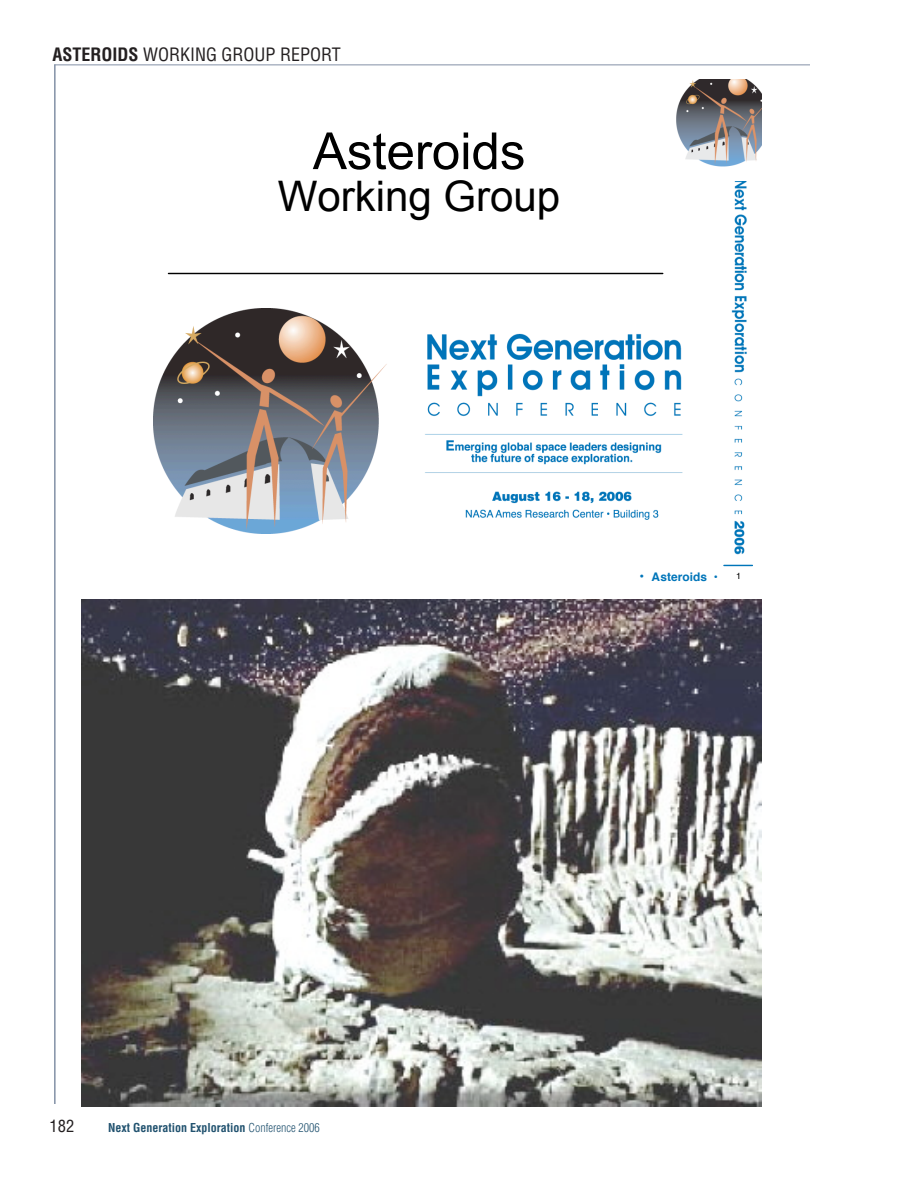
<style>
.page{position:relative;width:918px;height:1188px;background:#fff}
.page>*{position:absolute;margin:0;border:0;box-sizing:border-box;transform-origin:0 0}
.t1{font:51.15px "Arial";color:#000}
.t2{font:42.15px "Arial";color:#000}
.t3{font:condensed 18px "Helvetica";color:#231f20}
.t4{font:condensed 16.5px "Helvetica";color:#231f20}
.t5{font:700 condensed 12px "Helvetica";color:#21526f}
.t6{font:700 11.85px "Helvetica";letter-spacing:.005em;color:#0075b9}
.t7{font:9px "Helvetica";color:#000}
.s1{font-weight:700}
.s2{font-weight:400;font-size:13.65px}
.s3{font-weight:300}
</style>
<div class="page">
<hr style="left:54px;top:64px;width:756px;height:1px;background:#8391a6">
<hr style="left:54px;top:64px;width:2px;height:1040px;background:#8391a6">
<img style="left:731px;top:181px;width:16px;height:374px">
<svg style="left:724px;top:565px;width:28px;height:1px"></svg>
<img style="left:676px;top:80px;width:85px;height:87px">
<img style="left:154px;top:309px;width:528px;height:224px">
<hr style="left:168px;top:273px;width:495px;height:1px;background:#000">
<img style="left:81px;top:600px;width:680px;height:507px">
<p class="t3" style="left:52px;top:43px;width:290px"><span class="s1">ASTEROIDS</span> WORKING GROUP REPORT</p>
<p class="t1" style="left:313px;top:132px;width:214px">Asteroids</p>
<p class="t2" style="left:278px;top:180px;width:284px">Working Group</p>
<p class="t6" style="left:639px;top:570px;width:80px"><span class="s2">•</span> Asteroids •</p>
<p class="t7" style="left:736px;top:571px;width:7px">1</p>
<h3 class="t4" style="left:50px;top:1116px;width:9px">182</h3>
<p class="t5" style="left:108px;top:1120px;width:213px">Next Generation Exploration <span class="s3">Conference 2006</span></p>
</div>
